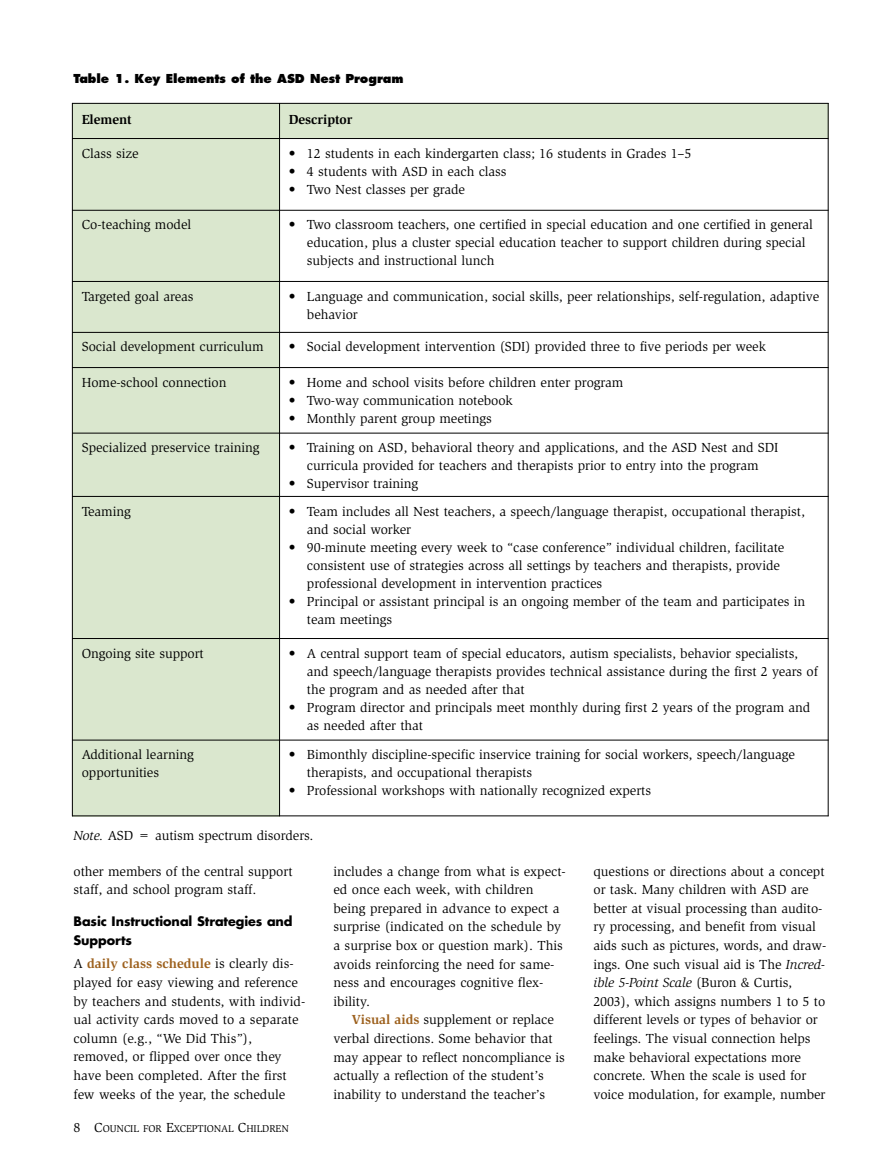
<style>
.page{position:relative;width:891px;height:1175px;background:#fff}
.page>*{position:absolute;margin:0;border:0;box-sizing:border-box;transform-origin:0 0}
.t1{font:13.5px/18.6px "Slimbach";letter-spacing:-.005em;color:#000}
.t2{font:700 13.5px "Slimbach";letter-spacing:-.005em;color:#000}
.t3{font:700 12.75px/18.6px "Futura";letter-spacing:-.005em;color:#000}
.t4{font:800 12px "Futura";letter-spacing:-.01em;color:#000}
.t5{font:10.2px "Slimbach";letter-spacing:-.005em;color:#000}
.s1{font-style:italic}
.s2{font-weight:700;color:#9d611e}
.s3{font-size:13.5px}
</style>
<div class="page">
<div style="left:72px;top:103px;width:208px;height:35px;background:#dae7ce"></div>
<div style="left:280px;top:103px;width:549px;height:35px;background:#dae7ce"></div>
<div style="left:72px;top:138px;width:208px;height:72px;background:#dae7ce"></div>
<div style="left:72px;top:210px;width:208px;height:71px;background:#dae7ce"></div>
<div style="left:72px;top:281px;width:208px;height:51px;background:#dae7ce"></div>
<div style="left:72px;top:332px;width:208px;height:35px;background:#dae7ce"></div>
<div style="left:72px;top:367px;width:208px;height:66px;background:#dae7ce"></div>
<div style="left:72px;top:433px;width:208px;height:63px;background:#dae7ce"></div>
<div style="left:72px;top:496px;width:208px;height:142px;background:#dae7ce"></div>
<div style="left:72px;top:638px;width:208px;height:102px;background:#dae7ce"></div>
<div style="left:72px;top:740px;width:208px;height:76px;background:#dae7ce"></div>
<hr style="left:72px;top:103px;width:1px;height:713px;background:#000">
<hr style="left:279px;top:103px;width:1px;height:713px;background:#000">
<hr style="left:828px;top:103px;width:1px;height:713px;background:#000">
<hr style="left:72px;top:103px;width:757px;height:1px;background:#000">
<hr style="left:72px;top:138px;width:757px;height:1px;background:#000">
<hr style="left:72px;top:210px;width:757px;height:1px;background:#000">
<hr style="left:72px;top:281px;width:757px;height:1px;background:#000">
<hr style="left:72px;top:332px;width:757px;height:1px;background:#000">
<hr style="left:72px;top:367px;width:757px;height:1px;background:#000">
<hr style="left:72px;top:433px;width:757px;height:1px;background:#000">
<hr style="left:72px;top:496px;width:757px;height:1px;background:#000">
<hr style="left:72px;top:638px;width:757px;height:1px;background:#000">
<hr style="left:72px;top:739px;width:757px;height:1px;background:#000">
<hr style="left:72px;top:815px;width:757px;height:1px;background:#000">
<p class="t4" style="left:74px;top:73px;width:332px">Table 1. Key Elements of the ASD Nest Program</p>
<p class="t2" style="left:82px;top:115px;width:52px">Element</p>
<p class="t2" style="left:289px;top:115px;width:65px">Descriptor</p>
<p class="t1" style="left:82px;top:145px;width:58px">Class size</p>
<p class="t1" style="left:289px;top:145px;width:404px">• 12 students in each kindergarten class; 16 students in Grades 1–5</p>
<p class="t1" style="left:289px;top:163px;width:219px">• 4 students with ASD in each class</p>
<p class="t1" style="left:289px;top:181px;width:178px">• Two Nest classes per grade</p>
<p class="t1" style="left:82px;top:216px;width:111px">Co-teaching model</p>
<p class="t1" style="left:307px;top:217px;width:508px;line-height:18px;text-indent:-18px">• Two classroom teachers, one certified in special education and one certified in general education, plus a cluster special education teacher to support children during special subjects and instructional lunch</p>
<p class="t1" style="left:82px;top:288px;width:113px">Targeted goal areas</p>
<p class="t1" style="left:307px;top:288px;width:514px;line-height:18px;text-indent:-18px">• Language and communication, social skills, peer relationships, self-regulation, adaptive behavior</p>
<p class="t1" style="left:82px;top:339px;width:183px">Social development curriculum</p>
<p class="t1" style="left:289px;top:339px;width:479px">• Social development intervention (SDI) provided three to five periods per week</p>
<p class="t1" style="left:82px;top:374px;width:146px">Home-school connection</p>
<p class="t1" style="left:289px;top:374px;width:336px">• Home and school visits before children enter program</p>
<p class="t1" style="left:289px;top:392px;width:225px">• Two-way communication notebook</p>
<p class="t1" style="left:289px;top:410px;width:204px">• Monthly parent group meetings</p>
<p class="t1" style="left:82px;top:439px;width:179px">Specialized preservice training</p>
<p class="t1" style="left:289px;top:440px;width:491px;line-height:18px;text-align:center">• Training on ASD, behavioral theory and applications, and the ASD Nest and SDI curricula provided for teachers and therapists prior to entry into the program</p>
<p class="t1" style="left:289px;top:475px;width:131px">• Supervisor training</p>
<p class="t1" style="left:82px;top:503px;width:51px">Teaming</p>
<p class="t1" style="left:307px;top:503px;width:500px;line-height:18px;text-indent:-18px">• Team includes all Nest teachers, a speech/language therapist, occupational therapist, and social worker</p>
<p class="t1" style="left:307px;top:539px;width:479px;line-height:18px;text-indent:-18px">• 90-minute meeting every week to “case conference” individual children, facilitate consistent use of strategies across all settings by teachers and therapists, provide professional development in intervention practices</p>
<p class="t1" style="left:307px;top:593px;width:500px;line-height:18px;text-indent:-18px">• Principal or assistant principal is an ongoing member of the team and participates in team meetings</p>
<p class="t1" style="left:82px;top:645px;width:124px">Ongoing site support</p>
<p class="t1" style="left:307px;top:645px;width:513px;line-height:18px;text-indent:-18px">• A central support team of special educators, autism specialists, behavior specialists, and speech/language therapists provides technical assistance during the first 2 years of the program and as needed after that</p>
<p class="t1" style="left:307px;top:699px;width:505px;line-height:18px;text-indent:-18px">• Program director and principals meet monthly during first 2 years of the program and as needed after that</p>
<p class="t1" style="left:82px;top:746px;width:114px;line-height:18px">Additional learning opportunities</p>
<p class="t1" style="left:307px;top:746px;width:490px;line-height:18px;text-indent:-18px">• Bimonthly discipline-specific inservice training for social workers, speech/language therapists, and occupational therapists</p>
<p class="t1" style="left:289px;top:782px;width:364px">• Professional workshops with nationally recognized experts</p>
<p class="t1" style="left:74px;top:826px;width:241px"><span class="s1">Note.</span> ASD = autism spectrum disorders.</p>
<p class="t1" style="left:74px;top:862px;width:221px">other members of the central support staff, and school program staff.</p>
<p class="t3" style="left:74px;top:913px;width:221px">Basic Instructional Strategies and<br>Supports</p>
<p class="t1" style="left:73px;top:955px;width:233px">A <span class="s2">daily class schedule</span> is clearly dis&shy;played for easy viewing and reference by teachers and students, with individ&shy;ual activity cards moved to a separate column (e.g., “We Did This”), removed, or flipped over once they have been completed. After the first few weeks of the year, the schedule</p>
<p class="t5" style="left:74px;top:1124px;width:217px"><span class="s3">8 C</span>OUNCIL FOR <span class="s3">E</span>XCEPTIONAL <span class="s3">C</span>HILDREN</p>
<p class="t1" style="left:333px;top:862px;width:234px">includes a change from what is expect&shy;ed once each week, with children being prepared in advance to expect a surprise (indicated on the schedule by a surprise box or question mark). This avoids reinforcing the need for same&shy;ness and encourages cognitive flex&shy;ibility.</p>
<p class="t1" style="left:334px;top:1011px;width:233px;text-indent:18px"><span class="s2">Visual aids</span> supplement or replace verbal directions. Some behavior that may appear to reflect noncompliance is actually a reflection of the student’s inability to understand the teacher’s</p>
<p class="t1" style="left:594px;top:862px;width:234px">questions or directions about a concept or task. Many children with ASD are better at visual processing than audito&shy;ry processing, and benefit from visual aids such as pictures, words, and draw&shy;ings. One such visual aid is The <span class="s1">Incred&shy;ible 5-Point Scale</span> (Buron &amp; Curtis, 2003), which assigns numbers 1 to 5 to different levels or types of behavior or feelings. The visual connection helps make behavioral expectations more concrete. When the scale is used for voice modulation, for example, number</p>
</div>
